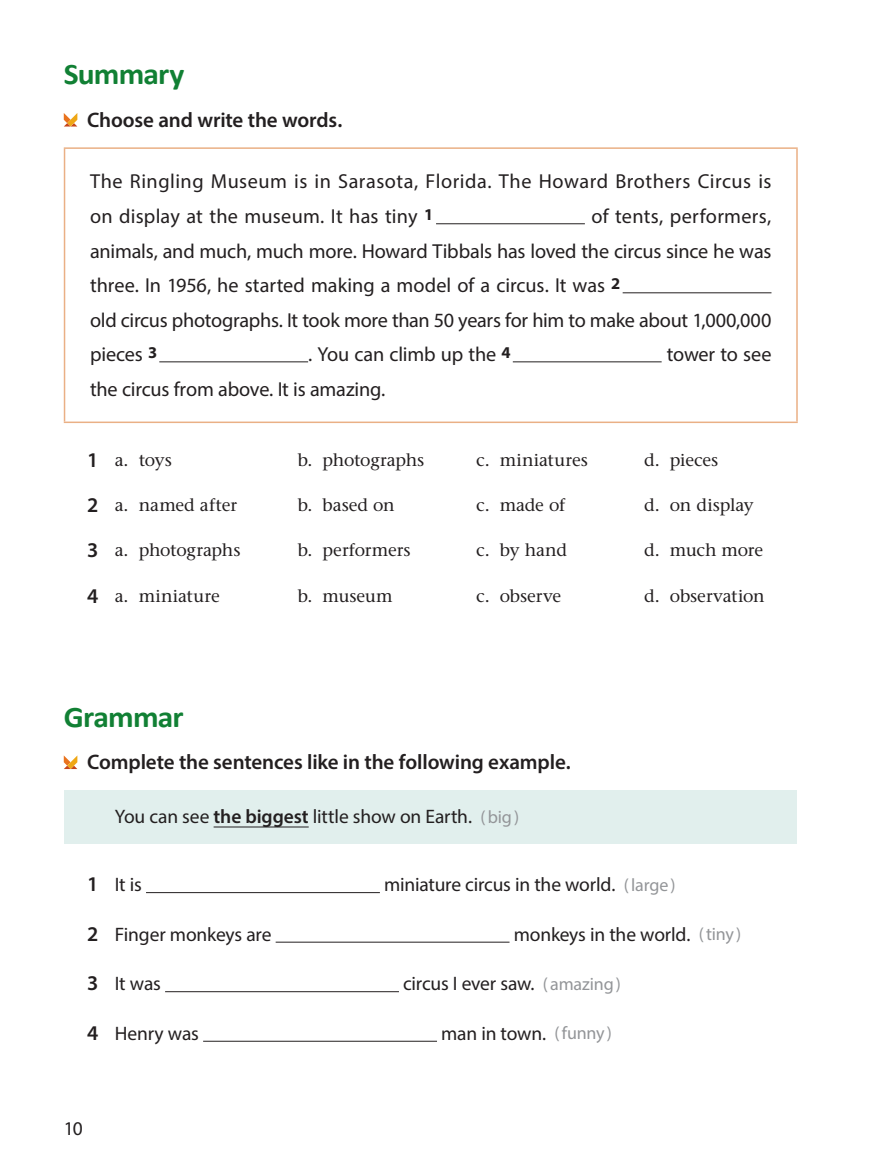
<style>
.page{position:relative;width:893px;height:1170px;background:#fff}
.page>*{position:absolute;margin:0;border:0;box-sizing:border-box;transform-origin:0 0}
._1_코너명{font:700 30px "Calibri";letter-spacing:-.025em;color:#118034;scale:1.05 1}
._1_지시문{font:600 21px "Myriad Pro";letter-spacing:-.005em;color:#231f20}
._4_Summary_지문{font:20.25px/34.5px "Myriad Pro";letter-spacing:-.005em;color:#231f20}
._4_Summary_지문-2{font:20.25px/34.5px "Myriad Pro";letter-spacing:.02em;color:#231f20}
._3_문제{font:19.5px "Myriad Pro";letter-spacing:-.01em;color:#231f20}
._3_보기__Summary{font:500 17.55px "Stone Serif Std";letter-spacing:-.005em;color:#231f20}
.s1{font-weight:700;font-size:16.5px}
.s2{font-family:"Myriad Pro";font-weight:600;font-size:21px}
.s3{font-weight:600}
.s4{font-size:18px;color:#939598}
.s5{font-weight:600;font-size:21px}
</style>
<div class="page">
<svg style="left:64px;top:113px;width:13px;height:13px"></svg>
<hr style="left:64px;top:147px;width:734px;height:2px;background:#eab085">
<hr style="left:64px;top:149px;width:1px;height:272px;background:#eab085">
<hr style="left:796px;top:149px;width:2px;height:272px;background:#eab085">
<hr style="left:64px;top:421px;width:734px;height:2px;background:#eab085">
<hr style="left:436px;top:223px;width:149px;height:1px;background:#231f20">
<hr style="left:623px;top:292px;width:148px;height:1px;background:#231f20">
<hr style="left:159px;top:361px;width:149px;height:1px;background:#231f20">
<hr style="left:513px;top:361px;width:149px;height:1px;background:#231f20">
<svg style="left:64px;top:755px;width:13px;height:14px"></svg>
<div style="left:64px;top:789px;width:732px;height:54px;background:#e1efed"></div>
<hr style="left:214px;top:826px;width:95px;height:1px;background:#231f20">
<hr style="left:146px;top:892px;width:234px;height:1px;background:#231f20">
<hr style="left:276px;top:941px;width:233px;height:1px;background:#231f20">
<hr style="left:165px;top:991px;width:234px;height:1px;background:#231f20">
<hr style="left:203px;top:1040px;width:234px;height:1px;background:#231f20">
<p class="_1_코너명" style="left:64px;top:53px;width:116px">Summary</p>
<p class="_1_지시문" style="left:87px;top:106px;width:257px">Choose and write the words.</p>
<p class="_4_Summary_지문-2" style="left:90px;top:164px;width:683px">The Ringling Museum is in Sarasota, Florida. The Howard Brothers Circus is on display at the museum. It has tiny <span class="s1">1</span></p>
<p class="_4_Summary_지문" style="left:90px;top:199px;width:683px;text-indent:501px">of tents, performers, animals, and much, much more. Howard Tibbals has loved the circus since he was three. In 1956, he started making a model of a circus. It was <span class="s1">2<br></span>old circus photographs. It took more than 50 years for him to make about 1,000,000 pieces <span class="s1">3</span></p>
<p class="_4_Summary_지문" style="left:308px;top:337px;width:204px">. You can climb up the <span class="s1">4</span></p>
<p class="_4_Summary_지문" style="left:667px;top:337px;width:106px">tower to see</p>
<p class="_4_Summary_지문" style="left:90px;top:371px;width:297px">the circus from above. It is amazing.</p>
<p class="_3_보기__Summary" style="left:87px;top:449px;width:86px"><span class="s2">1</span> a. toys</p>
<p class="_3_보기__Summary" style="left:298px;top:449px;width:128px">b. photographs</p>
<p class="_3_보기__Summary" style="left:476px;top:449px;width:113px">c. miniatures</p>
<p class="_3_보기__Summary" style="left:644px;top:449px;width:75px">d. pieces</p>
<p class="_3_보기__Summary" style="left:87px;top:494px;width:151px"><span class="s2">2</span> a. named after</p>
<p class="_3_보기__Summary" style="left:298px;top:494px;width:98px">b. based on</p>
<p class="_3_보기__Summary" style="left:476px;top:494px;width:90px">c. made of</p>
<p class="_3_보기__Summary" style="left:644px;top:494px;width:111px">d. on display</p>
<p class="_3_보기__Summary" style="left:87px;top:540px;width:155px"><span class="s2">3</span> a. photographs</p>
<p class="_3_보기__Summary" style="left:298px;top:540px;width:114px">b. performers</p>
<p class="_3_보기__Summary" style="left:476px;top:540px;width:92px">c. by hand</p>
<p class="_3_보기__Summary" style="left:644px;top:540px;width:121px">d. much more</p>
<p class="_3_보기__Summary" style="left:87px;top:585px;width:134px"><span class="s2">4</span> a. miniature</p>
<p class="_3_보기__Summary" style="left:298px;top:585px;width:96px">b. museum</p>
<p class="_3_보기__Summary" style="left:476px;top:585px;width:86px">c. observe</p>
<p class="_3_보기__Summary" style="left:644px;top:585px;width:122px">d. observation</p>
<p class="_1_코너명" style="left:64px;top:695px;width:116px">Grammar</p>
<p class="_1_지시문" style="left:87px;top:749px;width:485px">Complete the sentences like in the following example.</p>
<p class="_3_문제" style="left:115px;top:804px;width:406px">You can see <span class="s3">the biggest</span> little show on Earth. <span class="s4">(big)</span></p>
<p class="_3_문제" style="left:87px;top:872px;width:56px"><span class="s5">1</span> It is</p>
<p class="_3_문제" style="left:384px;top:872px;width:293px">miniature circus in the world. <span class="s4">(large )</span></p>
<p class="_3_문제" style="left:87px;top:922px;width:186px"><span class="s5">2</span> Finger monkeys are</p>
<p class="_3_문제" style="left:514px;top:922px;width:229px">monkeys in the world. <span class="s4">(tiny )</span></p>
<p class="_3_문제" style="left:87px;top:971px;width:75px"><span class="s5">3</span> It was</p>
<p class="_3_문제" style="left:403px;top:971px;width:219px">circus I ever saw. <span class="s4">( amazing)</span></p>
<p class="_3_문제" style="left:87px;top:1021px;width:113px"><span class="s5">4</span> Henry was</p>
<p class="_3_문제" style="left:441px;top:1021px;width:172px">man in town. <span class="s4">(funny )</span></p>
<p class="_3_문제" style="left:64px;top:1116px;width:20px">10</p>
</div>
